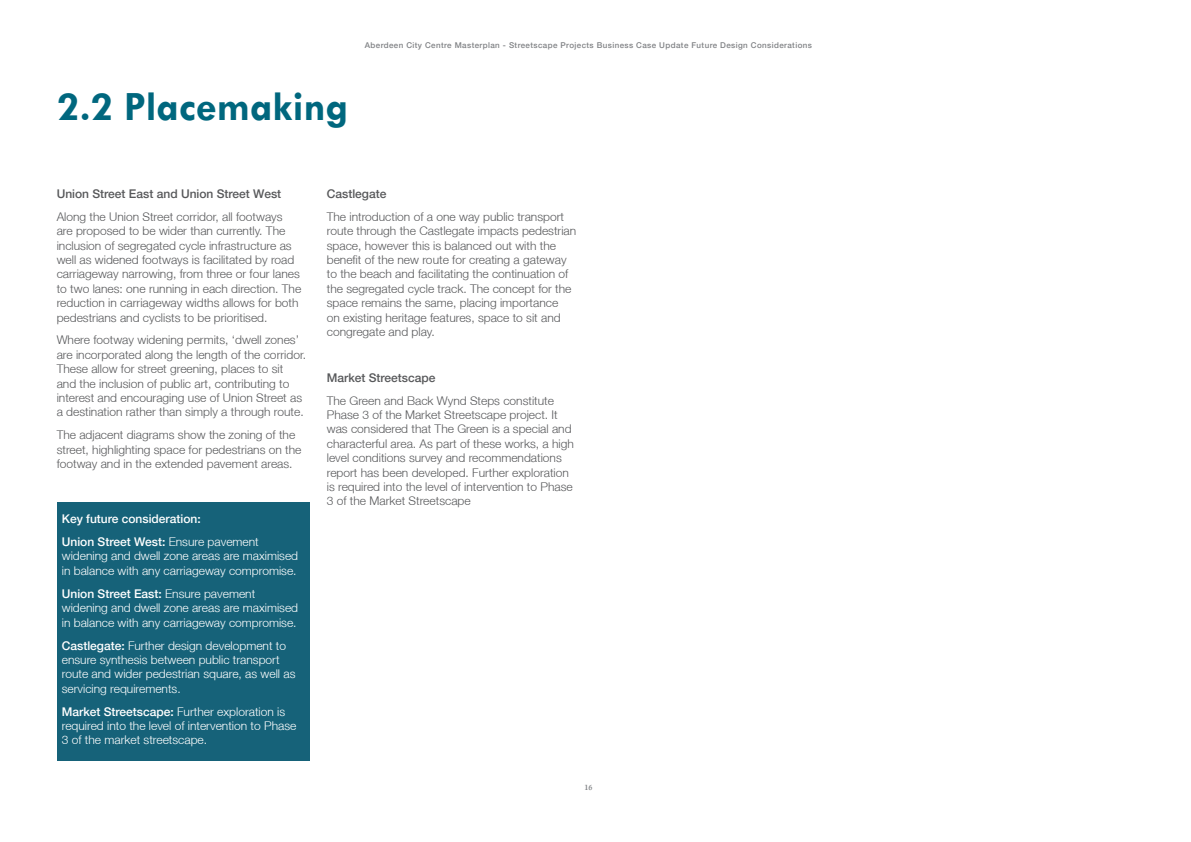
<style>
.page{position:relative;width:1191px;height:842px;background:#fff}
.page>*{position:absolute;margin:0;border:0;box-sizing:border-box;transform-origin:0 0}
.headline__adjust_siz{font:700 42px "Tw Cen";letter-spacing:.005em;color:#00677e}
.Helevtica_-_Paragrap{font:300 12px/14.4px "Helvetica Neue LT";color:#57585a}
.Helevtica_-_Paragrap-2{font:300 12px/14.4px "Helvetica Neue LT";color:#fff}
.Helevtica_-_Paragrap-3{font:500 12px "Helvetica Neue LT";color:#57585a}
.Helevtica_-_Paragrap-4{font:500 12px "Helvetica Neue LT";color:#fff}
.t1{font:500 8px "Helvetica Neue LT";letter-spacing:.05em;color:#808285}
.t2{font:600 8px "Proforma";color:#808285}
.s1{font-weight:500}
</style>
<div class="page">
<div style="left:57px;top:503px;width:252px;height:258px;background:#166279"></div>
<p class="headline__adjust_siz" style="left:57px;top:81px;width:293px">2.2 Placemaking</p>
<p class="t1" style="left:365px;top:40px;width:448px">Aberdeen City Centre Masterplan - Streetscape Projects Business Case Update Future Design Considerations</p>
<p class="Helevtica_-_Paragrap-3" style="left:57px;top:186px;width:226px">Union Street East and Union Street West</p>
<p class="Helevtica_-_Paragrap" style="left:57px;top:209px;width:246px">Along the Union Street corridor, all footways are proposed to be wider than currently. The inclusion of segregated cycle infrastructure as well as widened footways is facilitated by road carriageway narrowing, from three or four lanes to two lanes: one running in each direction. The reduction in carriageway widths allows for both pedestrians and cyclists to be prioritised.</p>
<p class="Helevtica_-_Paragrap" style="left:57px;top:333px;width:251px">Where footway widening permits, ‘dwell zones’ are incorporated along the length of the corridor.<br>These allow for street greening, places to sit<br>and the inclusion of public art, contributing to interest and encouraging use of Union Street as a destination rather than simply a through route.</p>
<p class="Helevtica_-_Paragrap" style="left:57px;top:428px;width:246px">The adjacent diagrams show the zoning of the street, highlighting space for pedestrians on the footway and in the extended pavement areas.</p>
<p class="Helevtica_-_Paragrap-4" style="left:62px;top:512px;width:140px">Key future consideration:</p>
<p class="Helevtica_-_Paragrap-2" style="left:62px;top:534px;width:238px"><span class="s1">Union Street West:</span> Ensure pavement widening and dwell zone areas are maximised in balance with any carriageway compromise.</p>
<p class="Helevtica_-_Paragrap-2" style="left:62px;top:586px;width:238px"><span class="s1">Union Street East:</span> Ensure pavement widening and dwell zone areas are maximised in balance with any carriageway compromise.</p>
<p class="Helevtica_-_Paragrap-2" style="left:62px;top:638px;width:235px"><span class="s1">Castlegate:</span> Further design development to ensure synthesis between public transport route and wider pedestrian square, as well as servicing requirements.</p>
<p class="Helevtica_-_Paragrap-2" style="left:62px;top:704px;width:236px"><span class="s1">Market Streetscape:</span> Further exploration is required into the level of intervention to Phase<br>3 of the market streetscape.</p>
<p class="Helevtica_-_Paragrap-3" style="left:327px;top:186px;width:61px">Castlegate</p>
<p class="Helevtica_-_Paragrap" style="left:327px;top:209px;width:251px">The introduction of a one way public transport route through the Castlegate impacts pedestrian space, however this is balanced out with the benefit of the new route for creating a gateway to the beach and facilitating the continuation of the segregated cycle track. The concept for the space remains the same, placing importance<br>on existing heritage features, space to sit and congregate and play.</p>
<p class="Helevtica_-_Paragrap-3" style="left:327px;top:370px;width:110px">Market Streetscape</p>
<p class="Helevtica_-_Paragrap" style="left:327px;top:393px;width:248px">The Green and Back Wynd Steps constitute Phase 3 of the Market Streetscape project. It was considered that The Green is a special and characterful area. As part of these works, a high level conditions survey and recommendations report has been developed. Further exploration is required into the level of intervention to Phase 3 of the Market Streetscape</p>
<p class="t2" style="left:584px;top:782px;width:9px">16</p>
</div>
